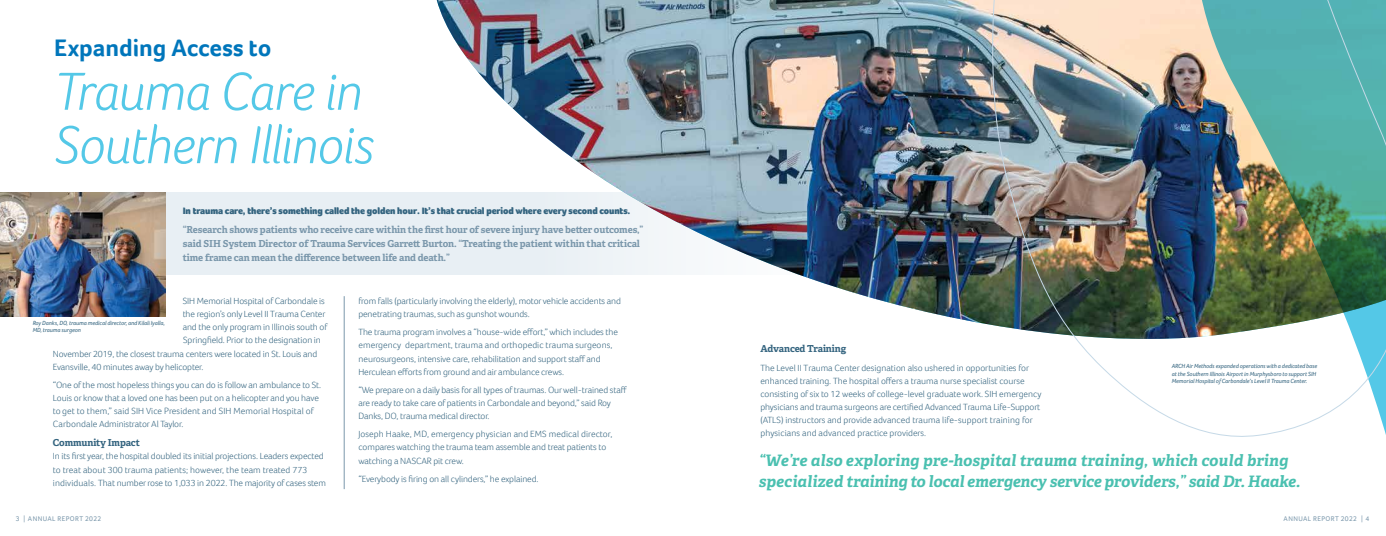
<style>
.page{position:relative;width:1386px;height:536px;background:#fff}
.page>*{position:absolute;margin:0;border:0;box-sizing:border-box;transform-origin:0 0}
.t1{font:italic 300 55.12px/53.4px "Foco";letter-spacing:-.015em;color:#54c8e7}
.t2{font:700 24.5px "Foco";letter-spacing:-.005em;color:#0076bb}
.t3{font:italic 700 15.75px/21px "Adelle";color:#4ac0b0}
.t4{font:700 9.62px/14px "Adelle";letter-spacing:-.01em;color:#7a97ab}
.t5{font:900 9.62px "Foco";letter-spacing:-.01em;color:#34647f}
.t6{font:700 9.62px "Adelle";letter-spacing:-.01em;color:#34647f}
.t7{font:300 9.19px/13.1px "Foco";letter-spacing:-.01em;color:#34647f}
.t8{font:7px "Foco";letter-spacing:.055em;color:#7a97ab}
.t9{font:7px "Foco";letter-spacing:.055em;color:#7b98ac}
.t10{font:italic 6.12px/7.4px "Foco";letter-spacing:-.01em;color:#34647f}
</style>
<div class="page">
<div style="left:161px;top:192px;width:693px;height:83px;background:#e8eff4"></div>
<img style="left:437px;top:0;width:536px;height:322px">
<img style="left:0;top:192px;width:166px;height:124px">
<hr style="left:344px;top:296px;width:1px;height:193px;background:#7a97ab">
<img style="left:973px;top:0;width:413px;height:437px">
<h2 class="t2" style="left:54px;top:32px;width:219px">Expanding Access to</h2>
<h1 class="t1" style="left:54px;top:64px;width:322px">Trauma Care in<br>Southern Illinois</h1>
<p class="t5" style="left:183px;top:204px;width:449px">In trauma care, there’s something called the golden hour. It’s that crucial period where every second counts.</p>
<p class="t4" style="left:183px;top:223px;width:462px">“Research shows patients who receive care within the first hour of severe injury have better outcomes,” said SIH System Director of Trauma Services Garrett Burton. “Treating the patient within that critical time frame can mean the difference between life and death.”</p>
<p class="t7" style="left:183px;top:294px;width:144px">SIH Memorial Hospital of Carbondale is</p>
<p class="t7" style="left:183px;top:307px;width:144px">the region’s only Level II Trauma Center</p>
<p class="t7" style="left:183px;top:320px;width:146px">and the only program in Illinois south of</p>
<p class="t7" style="left:183px;top:333px;width:139px">Springfield. Prior to the designation in</p>
<p class="t7" style="left:53px;top:346px;width:266px">November 2019, the closest trauma centers were located in St. Louis and</p>
<p class="t7" style="left:53px;top:360px;width:152px">Evansville, 40 minutes away by helicopter.</p>
<p class="t7" style="left:53px;top:378px;width:270px">“One of the most hopeless things you can do is follow an ambulance to St.<br>Louis or know that a loved one has been put on a helicopter and you have to get to them,” said SIH Vice President and SIH Memorial Hospital of Carbondale Administrator Al Taylor.</p>
<p class="t6" style="left:53px;top:436px;width:89px">Community Impact</p>
<p class="t7" style="left:53px;top:449px;width:275px">In its first year, the hospital doubled its initial projections. Leaders expected to treat about 300 trauma patients; however, the team treated 773 individuals. That number rose to 1,033 in 2022. The majority of cases stem</p>
<p class="t10" style="left:33px;top:319px;width:133px">Roy Danks, DO, trauma medical director, and Kilali Iyalla,<br>MD, trauma surgeon</p>
<p class="t7" style="left:358px;top:294px;width:264px">from falls (particularly involving the elderly), motor vehicle accidents and penetrating traumas, such as gunshot wounds.</p>
<p class="t7" style="left:358px;top:325px;width:261px">The trauma program involves a “house-wide effort,” which includes the emergency department, trauma and orthopedic trauma surgeons, neurosurgeons, intensive care, rehabilitation and support staff and Herculean efforts from ground and air ambulance crews.</p>
<p class="t7" style="left:358px;top:383px;width:270px">“We prepare on a daily basis for all types of traumas. Our well-trained staff are ready to take care of patients in Carbondale and beyond,” said Roy<br>Danks, DO, trauma medical director.</p>
<p class="t7" style="left:358px;top:427px;width:256px">Joseph Haake, MD, emergency physician and EMS medical director, compares watching the trauma team assemble and treat patients to watching a NASCAR pit crew.</p>
<p class="t7" style="left:358px;top:472px;width:182px">“Everybody is firing on all cylinders,” he explained.</p>
<p class="t6" style="left:760px;top:342px;width:87px">Advanced Training</p>
<p class="t7" style="left:760px;top:360px;width:283px">The Level II Trauma Center designation also ushered in opportunities for enhanced training. The hospital offers a trauma nurse specialist course consisting of six to 12 weeks of college-level graduate work. SIH emergency physicians and trauma surgeons are certified Advanced Trauma Life-Support (ATLS) instructors and provide advanced trauma life-support training for physicians and advanced practice providers.</p>
<p class="t10" style="left:1172px;top:362px;width:147px">ARCH Air Methods expanded operations with a dedicated base at the Southern Illinois Airport in Murphysboro to support SIH<br>Memorial Hospital of Carbondale’s Level II Trauma Center.</p>
<h3 class="t3" style="left:759px;top:449px;width:543px">“We’re also exploring pre-hospital trauma training, which could bring specialized training to local emergency service providers,” said Dr. Haake.</h3>
<p class="t8" style="left:16px;top:514px;width:87px">3 | ANNUAL REPORT 2022</p>
<p class="t9" style="left:1284px;top:514px;width:87px">ANNUAL REPORT 2022 | 4</p>
</div>
